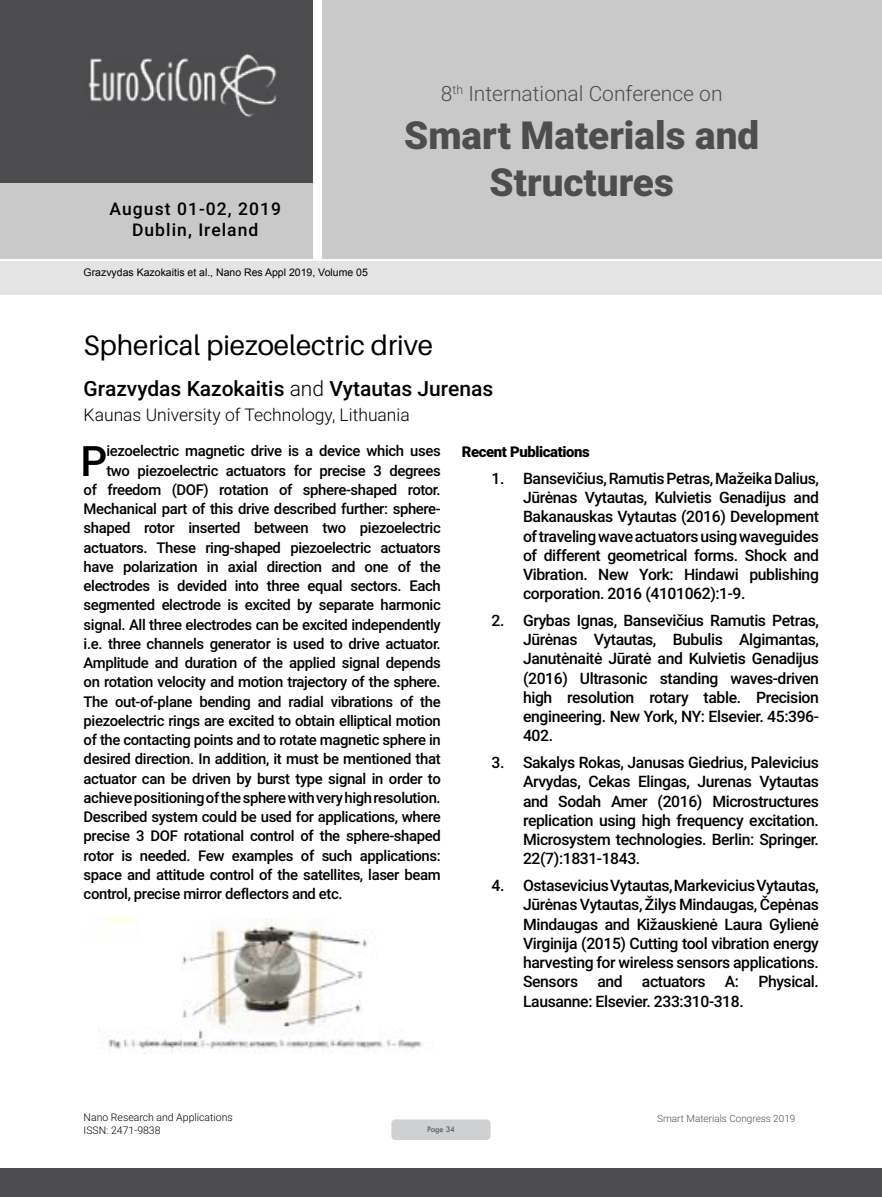
<style>
.page{position:relative;width:882px;height:1197px;background:#fff}
.page>*{position:absolute;margin:0;border:0;box-sizing:border-box;transform-origin:0 0}
.t1{font:500 42px "Roboto";color:#000}
.t2{font:900 38.68px/46.4px "Roboto";color:#4d4d4f;text-align:center}
.t3{font:28px "Aileron";color:#000}
.t4{font:500 21px "Roboto";color:#000}
.t5{font:300 21px "Roboto";color:#4d4d4f}
.t6{font:300 17.5px "Roboto";color:#000}
.t7{font:500 17.5px/21px "Roboto";letter-spacing:.06em;color:#000;text-align:center}
.t8{font:500 15.75px/19.2px "Roboto";letter-spacing:-.025em;color:#000;text-align:justify}
.t9{font:500 14.88px "Roboto";letter-spacing:-.025em;color:#000}
.t10{font:900 14.88px "Roboto";letter-spacing:-.025em;color:#000}
.t11{font:10.5px "Arial";color:#000}
.t12{font:300 10.5px "Roboto";color:#000}
.t13{font:300 9.97px "Roboto";color:#4d4d4f}
.t14{font:8.75px "Tw Cen";letter-spacing:-.02em;color:#4d4d4f;scale:.95 1}
.s1{font-weight:300}
</style>
<div class="page">
<div style="left:0;top:0;width:313px;height:183px;background:#4d4d4f"></div>
<div style="left:1px;top:183px;width:312px;height:76px;background:#c9c9ca"></div>
<div style="left:323px;top:0;width:559px;height:259px;background:#c9c9ca"></div>
<img style="left:88px;top:54px;width:188px;height:63px">
<div style="left:0;top:1169px;width:882px;height:28px;background:#4d4d4f"></div>
<div style="left:1px;top:261px;width:881px;height:33px;background:#e4e4e4"></div>
<div style="left:391px;top:1119px;width:100px;height:21px;background:#cfd0d2;border-radius:4px"></div>
<img style="left:98px;top:918px;width:325px;height:136px">
<h3 class="t5" style="left:441px;top:79px;width:283px">8<sup>th</sup> International Conference on</h3>
<p class="t7" style="left:110px;top:198px;width:173px">August 01-02, 2019<br>Dublin, Ireland</p>
<p class="t11" style="left:84px;top:265px;width:286px">Grazvydas Kazokaitis et al., Nano Res Appl 2019, Volume 05</p>
<h2 class="t2" style="left:404px;top:111px;width:357px">Smart Materials and<br>Structures</h2>
<h3 class="t3" style="left:84px;top:330px;width:351px">Spherical piezoelectric drive</h3>
<h3 class="t4" style="left:84px;top:374px;width:411px">Grazvydas Kazokaitis <span class="s1">and</span> Vytautas Jurenas</h3>
<p class="t6" style="left:84px;top:402px;width:328px">Kaunas University of Technology, Lithuania</p>
<h1 class="t1" style="left:81px;top:431px;width:28px">P</h1>
<p class="t9" style="left:106px;top:441px;width:336px">iezoelectric magnetic drive is a device which uses</p>
<p class="t10" style="left:462px;top:441px;width:129px">Recent Publications</p>
<p class="t8" style="left:523px;top:468px;width:297px;text-indent:-32px">1. Bansevičius, Ramutis Petras, Mažeika Dalius, Jūrėnas Vytautas, Kulvietis Genadijus and Bakanauskas Vytautas (2016) Development of traveling wave actuators using waveguides of different geometrical forms. Shock and Vibration. New York: Hindawi publishing corporation. 2016 (4101062):1-9.</p>
<p class="t8" style="left:523px;top:610px;width:297px;text-indent:-32px">2. Grybas Ignas, Bansevičius Ramutis Petras, Jūrėnas Vytautas, Bubulis Algimantas, Janutėnaitė Jūratė and Kulvietis Genadijus (2016) Ultrasonic standing waves-driven high resolution rotary table. Precision engineering. New York, NY: Elsevier. 45:396- 402.</p>
<p class="t8" style="left:523px;top:752px;width:297px;text-indent:-32px">3. Sakalys Rokas, Janusas Giedrius, Palevicius Arvydas, Cekas Elingas, Jurenas Vytautas and Sodah Amer (2016) Microstructures replication using high frequency excitation.<br>Microsystem technologies. Berlin: Springer.<br>22(7):1831-1843.</p>
<p class="t8" style="left:523px;top:875px;width:297px;text-indent:-32px">4. Ostasevicius Vytautas, Markevicius Vytautas, Jūrėnas Vytautas, Žilys Mindaugas, Čepėnas Mindaugas and Kižauskienė Laura Gylienė Virginija (2015) Cutting tool vibration energy harvesting for wireless sensors applications.<br>Sensors and actuators A: Physical.<br>Lausanne: Elsevier. 233:310-318.</p>
<p class="t9" style="left:106px;top:460px;width:336px">two piezoelectric actuators for precise 3 degrees</p>
<p class="t9" style="left:84px;top:479px;width:359px">of freedom (DOF) rotation of sphere-shaped rotor.</p>
<p class="t9" style="left:84px;top:499px;width:359px">Mechanical part of this drive described further: sphere-</p>
<p class="t9" style="left:84px;top:518px;width:359px">shaped rotor inserted between two piezoelectric</p>
<p class="t9" style="left:84px;top:537px;width:359px">actuators. These ring-shaped piezoelectric actuators</p>
<p class="t9" style="left:84px;top:556px;width:359px">have polarization in axial direction and one of the</p>
<p class="t9" style="left:84px;top:575px;width:359px">electrodes is devided into three equal sectors. Each</p>
<p class="t9" style="left:84px;top:595px;width:359px">segmented electrode is excited by separate harmonic</p>
<p class="t9" style="left:84px;top:614px;width:359px">signal. All three electrodes can be excited independently</p>
<p class="t9" style="left:84px;top:633px;width:359px">i.e. three channels generator is used to drive actuator.</p>
<p class="t9" style="left:84px;top:652px;width:359px">Amplitude and duration of the applied signal depends</p>
<p class="t9" style="left:84px;top:672px;width:359px">on rotation velocity and motion trajectory of the sphere.</p>
<p class="t9" style="left:84px;top:691px;width:359px">The out-of-plane bending and radial vibrations of the</p>
<p class="t9" style="left:84px;top:710px;width:359px">piezoelectric rings are excited to obtain elliptical motion</p>
<p class="t9" style="left:84px;top:729px;width:359px">of the contacting points and to rotate magnetic sphere in</p>
<p class="t9" style="left:84px;top:749px;width:359px">desired direction. In addition, it must be mentioned that</p>
<p class="t9" style="left:84px;top:768px;width:359px">actuator can be driven by burst type signal in order to</p>
<p class="t9" style="left:84px;top:787px;width:359px">achieve positioning of the sphere with very high resolution.</p>
<p class="t9" style="left:84px;top:806px;width:359px">Described system could be used for applications, where</p>
<p class="t9" style="left:84px;top:826px;width:359px">precise 3 DOF rotational control of the sphere-shaped</p>
<p class="t9" style="left:84px;top:845px;width:359px">rotor is needed. Few examples of such applications:</p>
<p class="t9" style="left:84px;top:864px;width:359px">space and attitude control of the satellites, laser beam</p>
<p class="t9" style="left:84px;top:883px;width:261px">control, precise mirror deflectors and etc.</p>
<p class="t12" style="left:84px;top:1110px;width:151px">Nano Research and Applications</p>
<p class="t13" style="left:657px;top:1111px;width:140px">Smart Materials Congress 2019</p>
<p class="t12" style="left:84px;top:1123px;width:78px">ISSN: 2471-9838</p>
<p class="t14" style="left:427px;top:1124px;width:31px">Page 34</p>
</div>
